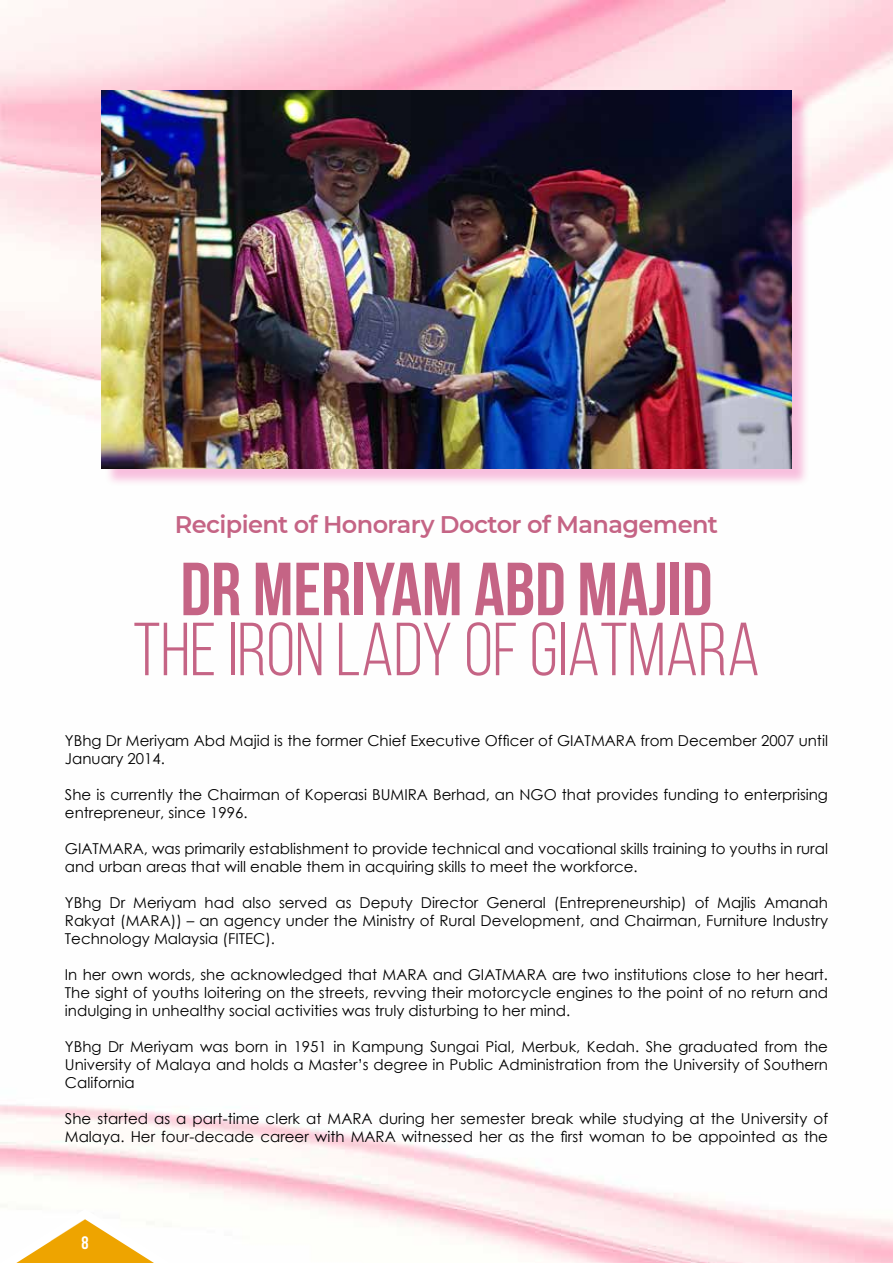
<style>
.page{position:relative;width:893px;height:1263px;background:#fff}
.page>*{position:absolute;margin:0;border:0;box-sizing:border-box;transform-origin:0 0}
.t1{font:75px "Bebas Neue";color:#c56485}
.t2{font:700 75px "Bebas Neue";color:#c56485}
.t3{font:600 24px "Montserrat";letter-spacing:-.025em;color:#c56485}
.t4{font:700 18px "Bebas Neue";color:#fff}
.t5{font:15px/18px "Century Gothic";color:#000}
</style>
<div class="page">
<img style="left:0;top:0;width:893px;height:1263px">
<svg style="left:0;top:1209px;width:170px;height:54px"></svg>
<div style="left:104px;top:92px;width:706px;height:395px;background:#e6007d;opacity:.25"></div>
<img style="left:102px;top:90px;width:689px;height:378px">
<h2 class="t3" style="left:175px;top:507px;width:545px">Recipient of Honorary Doctor of Management</h2>
<h1 class="t2" style="left:180px;top:548px;width:534px">DR MERIYAM ABD MAJID</h1>
<h1 class="t1" style="left:133px;top:609px;width:628px">THE IRON LADY OF GIATMARA</h1>
<p class="t5" style="left:65px;top:732px;width:765px">YBhg Dr Meriyam Abd Majid is the former Chief Executive Officer of GIATMARA from December 2007 until<br>January 2014.</p>
<p class="t5" style="left:65px;top:786px;width:765px">She is currently the Chairman of Koperasi BUMIRA Berhad, an NGO that provides funding to enterprising entrepreneur, since 1996.</p>
<p class="t5" style="left:65px;top:840px;width:765px">GIATMARA, was primarily establishment to provide technical and vocational skills training to youths in rural and urban areas that will enable them in acquiring skills to meet the workforce.</p>
<p class="t5" style="left:65px;top:894px;width:765px;text-align:justify">YBhg Dr Meriyam had also served as Deputy Director General (Entrepreneurship) of Majlis Amanah Rakyat (MARA)) – an agency under the Ministry of Rural Development, and Chairman, Furniture Industry Technology Malaysia (FITEC).</p>
<p class="t5" style="left:65px;top:966px;width:765px;text-align:justify">In her own words, she acknowledged that MARA and GIATMARA are two institutions close to her heart.<br>The sight of youths loitering on the streets, revving their motorcycle engines to the point of no return and indulging in unhealthy social activities was truly disturbing to her mind.</p>
<p class="t5" style="left:65px;top:1038px;width:765px;text-align:justify">YBhg Dr Meriyam was born in 1951 in Kampung Sungai Pial, Merbuk, Kedah. She graduated from the University of Malaya and holds a Master’s degree in Public Administration from the University of Southern California</p>
<p class="t5" style="left:65px;top:1110px;width:765px">She started as a part-time clerk at MARA during her semester break while studying at the University of<br>Malaya. Her four-decade career with MARA witnessed her as the first woman to be appointed as the</p>
<p class="t4" style="left:82px;top:1233px;width:9px">8</p>
</div>
